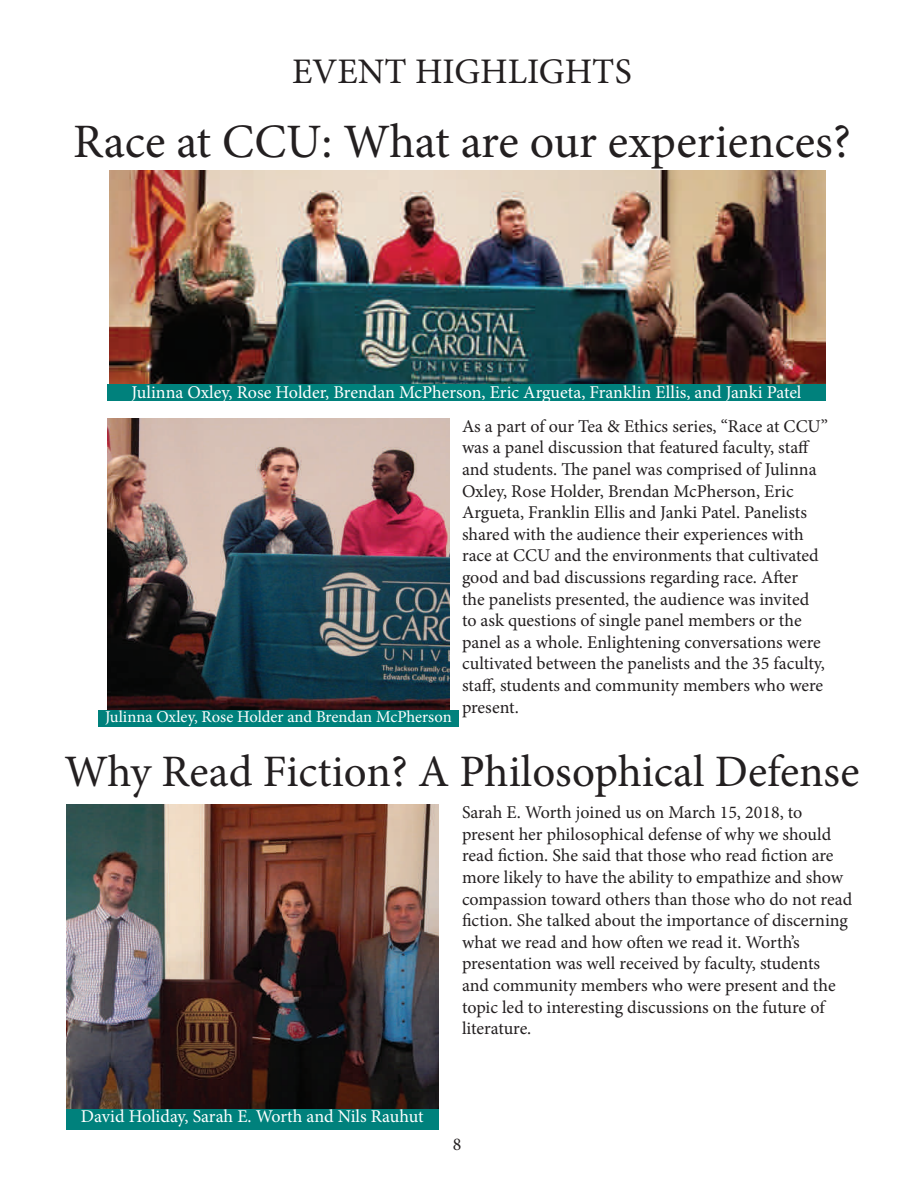
<style>
.page{position:relative;width:924px;height:1194px;background:#fff}
.page>*{position:absolute;margin:0;border:0;box-sizing:border-box;transform-origin:0 0}
.t1{font:48px "Minion Pro";color:#231f20}
.t2{font:45px "Minion Pro";color:#231f20}
.t3{font:36px "Minion Pro";color:#231f20}
.t4{font:18px/21.6px "Minion Pro";color:#231f20}
.t5{font:18px "Minion Pro";color:#fff}
.t6{font:16.5px "Minion Pro";color:#fff}
</style>
<div class="page">
<img style="left:109px;top:170px;width:717px;height:215px">
<div style="left:107px;top:385px;width:719px;height:16px;background:#00817c"></div>
<img style="left:107px;top:419px;width:342px;height:291px">
<div style="left:98px;top:710px;width:360px;height:17px;background:#00817c"></div>
<img style="left:66px;top:804px;width:373px;height:305px">
<div style="left:66px;top:1109px;width:373px;height:21px;background:#00817c"></div>
<h3 class="t3" style="left:292px;top:48px;width:341px">EVENT HIGHLIGHTS</h3>
<h1 class="t1" style="left:73px;top:109px;width:779px">Race at CCU: What are our experiences?</h1>
<p class="t5" style="left:131px;top:380px;width:672px">Julinna Oxley, Rose Holder, Brendan McPherson, Eric Argueta, Franklin Ellis, and Janki Patel</p>
<p class="t6" style="left:105px;top:706px;width:348px">Julinna Oxley, Rose Holder and Brendan McPherson</p>
<p class="t4" style="left:462px;top:415px;width:367px">As a part of our Tea &amp; Ethics series, “Race at CCU” was a panel discussion that featured faculty, staff and students. The panel was comprised of Julinna Oxley, Rose Holder, Brendan McPherson, Eric Argueta, Franklin Ellis and Janki Patel. Panelists shared with the audience their experiences with race at CCU and the environments that cultivated good and bad discussions regarding race. After<br>the panelists presented, the audience was invited to ask questions of single panel members or the panel as a whole. Enlightening conversations were cultivated between the panelists and the 35 faculty, staff, students and community members who were present.</p>
<h2 class="t2" style="left:65px;top:742px;width:797px">Why Read Fiction? A Philosophical Defense</h2>
<p class="t5" style="left:81px;top:1104px;width:344px">David Holiday, Sarah E. Worth and Nils Rauhut</p>
<p class="t4" style="left:462px;top:802px;width:392px">Sarah E. Worth joined us on March 15, 2018, to present her philosophical defense of why we should read fiction. She said that those who read fiction are more likely to have the ability to empathize and show compassion toward others than those who do not read fiction. She talked about the importance of discerning what we read and how often we read it. Worth’s presentation was well received by faculty, students<br>and community members who were present and the topic led to interesting discussions on the future of literature.</p>
<p class="t4" style="left:453px;top:1134px;width:10px">8</p>
</div>
